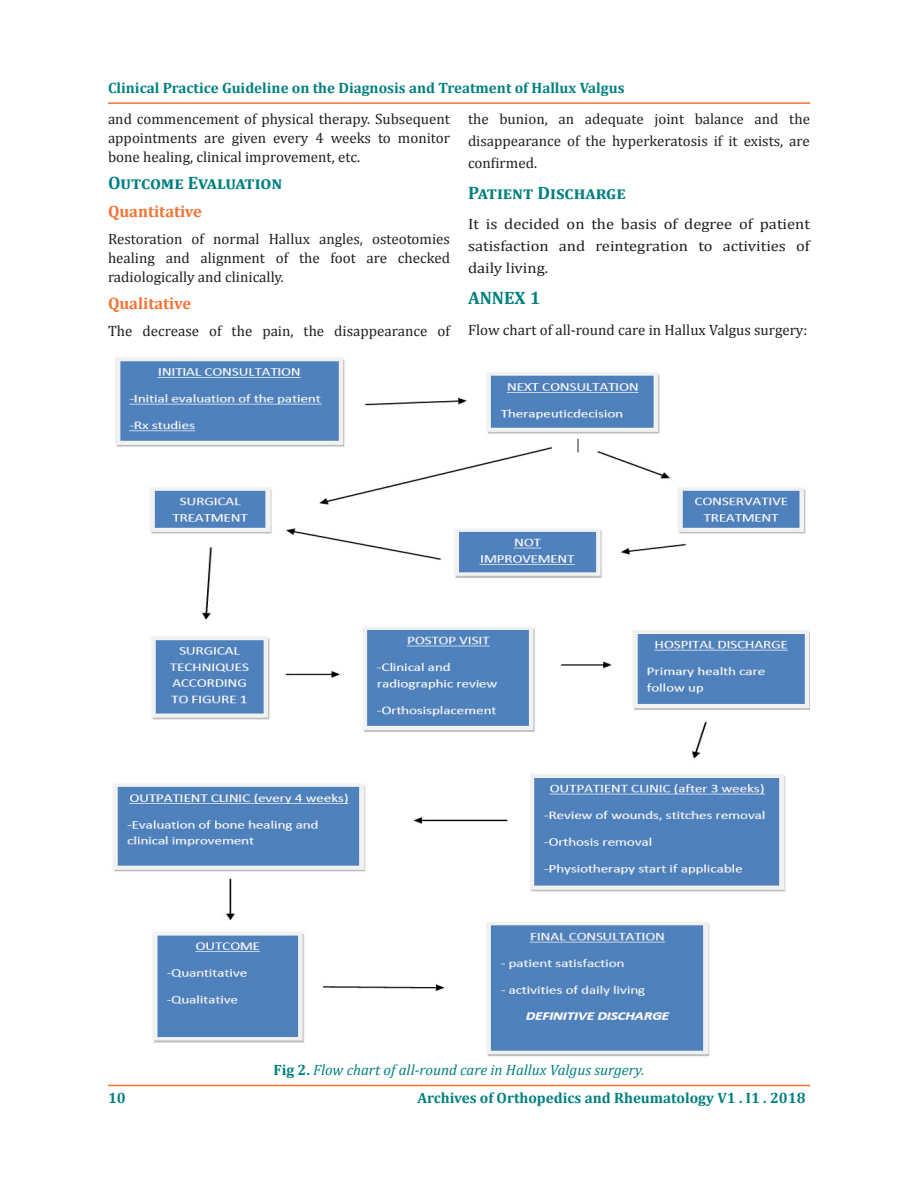
<style>
.page{position:relative;width:918px;height:1188px;background:#fff}
.page>*{position:absolute;margin:0;border:0;box-sizing:border-box;transform-origin:0 0}
.t1{font:700 18px "Cambria";color:#008080}
.t2{font:700 16.5px "Cambria";color:#f47232}
.t3{font:15px/18.8px "Cambria";color:#231f20;text-align:justify}
.t4{font:700 15px "Cambria";color:#008080}
.t5{font:15px/21.9px "Cambria";color:#231f20;text-align:justify;scale:1.1 1}
.t6{font:italic 15px "Cambria";color:#008080}
.s1{font-weight:700;font-style:normal}
</style>
<div class="page">
<hr style="left:108px;top:1085px;width:702px;height:1px;background:#f37131">
<hr style="left:108px;top:102px;width:702px;height:2px;background:#f37131">
<img style="left:113px;top:357px;width:697px;height:700px">
<p class="t4" style="left:108px;top:77px;width:518px">Clinical Practice Guideline on the Diagnosis and Treatment of Hallux Valgus</p>
<p class="t3" style="left:108px;top:110px;width:343px">and commencement of physical therapy. Subsequent appointments are given every 4 weeks to monitor bone healing, clinical improvement, etc.</p>
<p class="t1" style="left:108px;top:171px;width:176px">Outcome Evaluation</p>
<p class="t2" style="left:108px;top:199px;width:96px">Quantitative</p>
<p class="t3" style="left:108px;top:230px;width:344px">Restoration of normal Hallux angles, osteotomies healing and alignment of the foot are checked radiologically and clinically.</p>
<p class="t2" style="left:108px;top:292px;width:85px">Qualitative</p>
<p class="t3" style="left:108px;top:322px;width:343px">The decrease of the pain, the disappearance of</p>
<p class="t3" style="left:468px;top:108px;width:343px;line-height:21.9px">the bunion, an adequate joint balance and the disappearance of the hyperkeratosis if it exists, are confirmed.</p>
<p class="t1" style="left:468px;top:180px;width:159px">Patient Discharge</p>
<p class="t5" style="left:468px;top:213px;width:312px">It is decided on the basis of degree of patient satisfaction and reintegration to activities of daily living.</p>
<p class="t1" style="left:468px;top:285px;width:74px">ANNEX 1</p>
<p class="t3" style="left:468px;top:320px;width:341px">Flow chart of all-round care in Hallux Valgus surgery:</p>
<p class="t6" style="left:273px;top:1060px;width:372px"><span class="s1">Fig 2.</span> Flow chart of all-round care in Hallux Valgus surgery.</p>
<p class="t4" style="left:108px;top:1087px;width:19px">10</p>
<p class="t4" style="left:417px;top:1087px;width:390px">Archives of Orthopedics and Rheumatology V1 . I1 . 2018</p>
</div>
